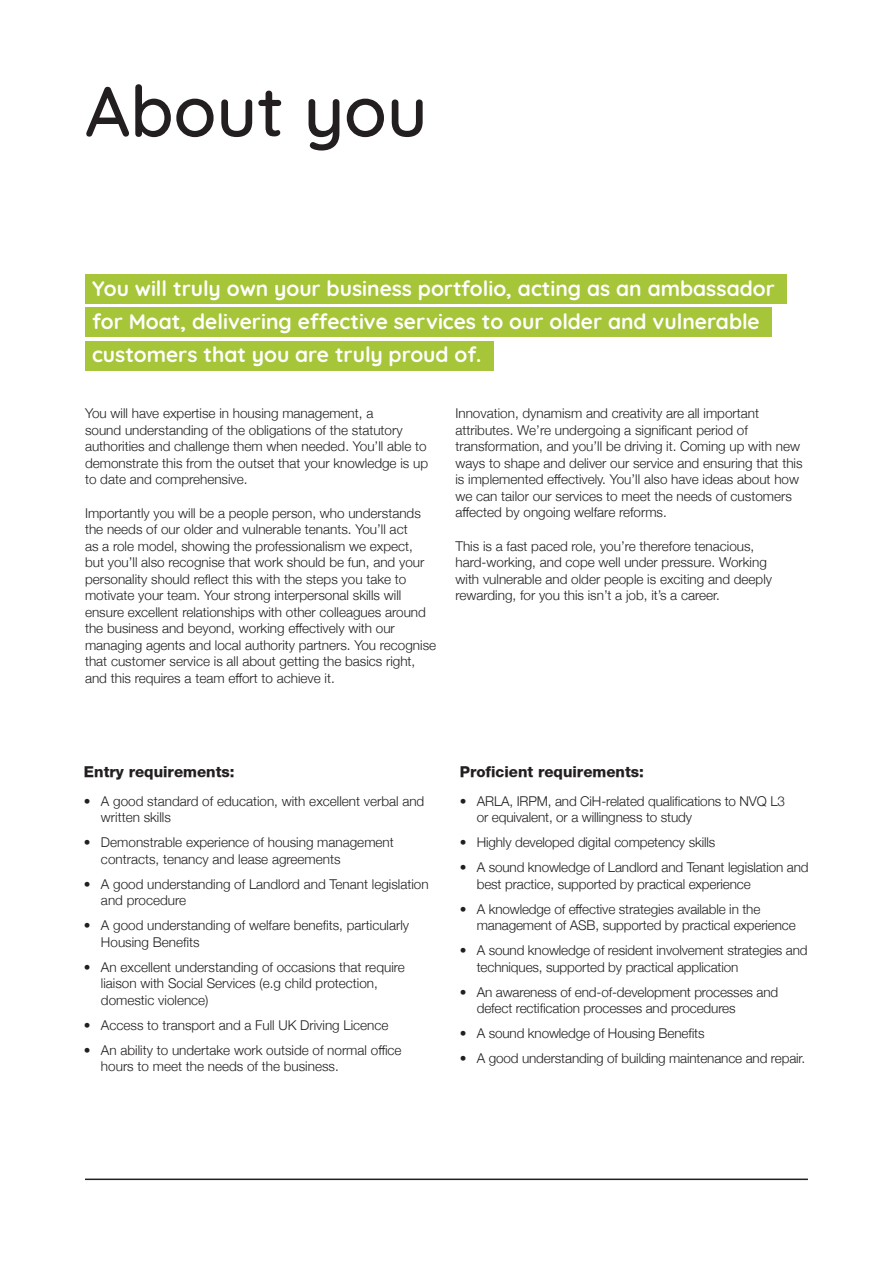
<style>
.page{position:relative;width:893px;height:1263px;background:#fff}
.page>*{position:absolute;margin:0;border:0;box-sizing:border-box;transform-origin:0 0}
.t1{font:500 70.5px "Quicksand";color:#231f20}
.t2{font:700 21px/33.3px "Quicksand";color:#fff}
.t3{font:800 15px "Helvetica Neue";color:#231f20}
.t4{font:300 13.5px/16.5px "Helvetica Neue";color:#231f20}
</style>
<div class="page">
<div style="left:85px;top:341px;width:408px;height:30px;background:#a6c539"></div>
<div style="left:85px;top:308px;width:686px;height:29px;background:#a6c539"></div>
<div style="left:85px;top:274px;width:702px;height:29px;background:#a6c539"></div>
<hr style="left:85px;top:1178px;width:723px;height:2px;background:#231f20">
<p class="t1" style="left:85px;top:54px;width:344px">About you</p>
<p class="t2" style="left:92px;top:270px;width:684px">You will truly own your business portfolio, acting as an ambassador for Moat, delivering effective services to our older and vulnerable customers that you are truly proud of.</p>
<p class="t4" style="left:85px;top:404px;width:345px">You will have expertise in housing management, a<br>sound understanding of the obligations of the statutory authorities and challenge them when needed. You’ll able to demonstrate this from the outset that your knowledge is up to date and comprehensive.</p>
<p class="t4" style="left:85px;top:504px;width:353px">Importantly you will be a people person, who understands the needs of our older and vulnerable tenants. You’ll act<br>as a role model, showing the professionalism we expect,<br>but you’ll also recognise that work should be fun, and your personality should reflect this with the steps you take to motivate your team. Your strong interpersonal skills will ensure excellent relationships with other colleagues around the business and beyond, working effectively with our managing agents and local authority partners. You recognise that customer service is all about getting the basics right, and this requires a team effort to achieve it.</p>
<p class="t4" style="left:455px;top:404px;width:349px">Innovation, dynamism and creativity are all important attributes. We’re undergoing a significant period of transformation, and you’ll be driving it. Coming up with new ways to shape and deliver our service and ensuring that this is implemented effectively. You’ll also have ideas about how we can tailor our services to meet the needs of customers affected by ongoing welfare reforms.</p>
<p class="t4" style="left:455px;top:537px;width:318px">This is a fast paced role, you’re therefore tenacious, hard-working, and cope well under pressure. Working with vulnerable and older people is exciting and deeply rewarding, for you this isn’t a job, it’s a career.</p>
<p class="t3" style="left:84px;top:763px;width:152px">Entry requirements:</p>
<p class="t4" style="left:101px;top:792px;width:325px;text-indent:-17px">• A good standard of education, with excellent verbal and written skills</p>
<p class="t4" style="left:101px;top:833px;width:294px;text-indent:-17px">• Demonstrable experience of housing management contracts, tenancy and lease agreements</p>
<p class="t4" style="left:101px;top:875px;width:329px;text-indent:-17px">• A good understanding of Landlord and Tenant legislation and procedure</p>
<p class="t4" style="left:101px;top:916px;width:310px;text-indent:-17px">• A good understanding of welfare benefits, particularly<br>Housing Benefits</p>
<p class="t4" style="left:101px;top:958px;width:305px;text-indent:-17px">• An excellent understanding of occasions that require liaison with Social Services (e.g child protection, domestic violence)</p>
<p class="t4" style="left:84px;top:1016px;width:306px">• Access to transport and a Full UK Driving Licence</p>
<p class="t4" style="left:101px;top:1041px;width:302px;text-indent:-17px">• An ability to undertake work outside of normal office hours to meet the needs of the business.</p>
<p class="t3" style="left:460px;top:763px;width:186px">Proficient requirements:</p>
<p class="t4" style="left:477px;top:792px;width:310px;text-indent:-17px">• ARLA, IRPM, and CiH-related qualifications to NVQ L3 or equivalent, or a willingness to study</p>
<p class="t4" style="left:460px;top:833px;width:257px">• Highly developed digital competency skills</p>
<p class="t4" style="left:477px;top:858px;width:333px;text-indent:-17px">• A sound knowledge of Landlord and Tenant legislation and best practice, supported by practical experience</p>
<p class="t4" style="left:477px;top:900px;width:320px;text-indent:-17px">• A knowledge of effective strategies available in the management of ASB, supported by practical experience</p>
<p class="t4" style="left:477px;top:941px;width:332px;text-indent:-17px">• A sound knowledge of resident involvement strategies and techniques, supported by practical application</p>
<p class="t4" style="left:477px;top:983px;width:303px;text-indent:-17px">• An awareness of end-of-development processes and defect rectification processes and procedures</p>
<p class="t4" style="left:460px;top:1024px;width:246px">• A sound knowledge of Housing Benefits</p>
<p class="t4" style="left:460px;top:1049px;width:347px">• A good understanding of building maintenance and repair.</p>
</div>
